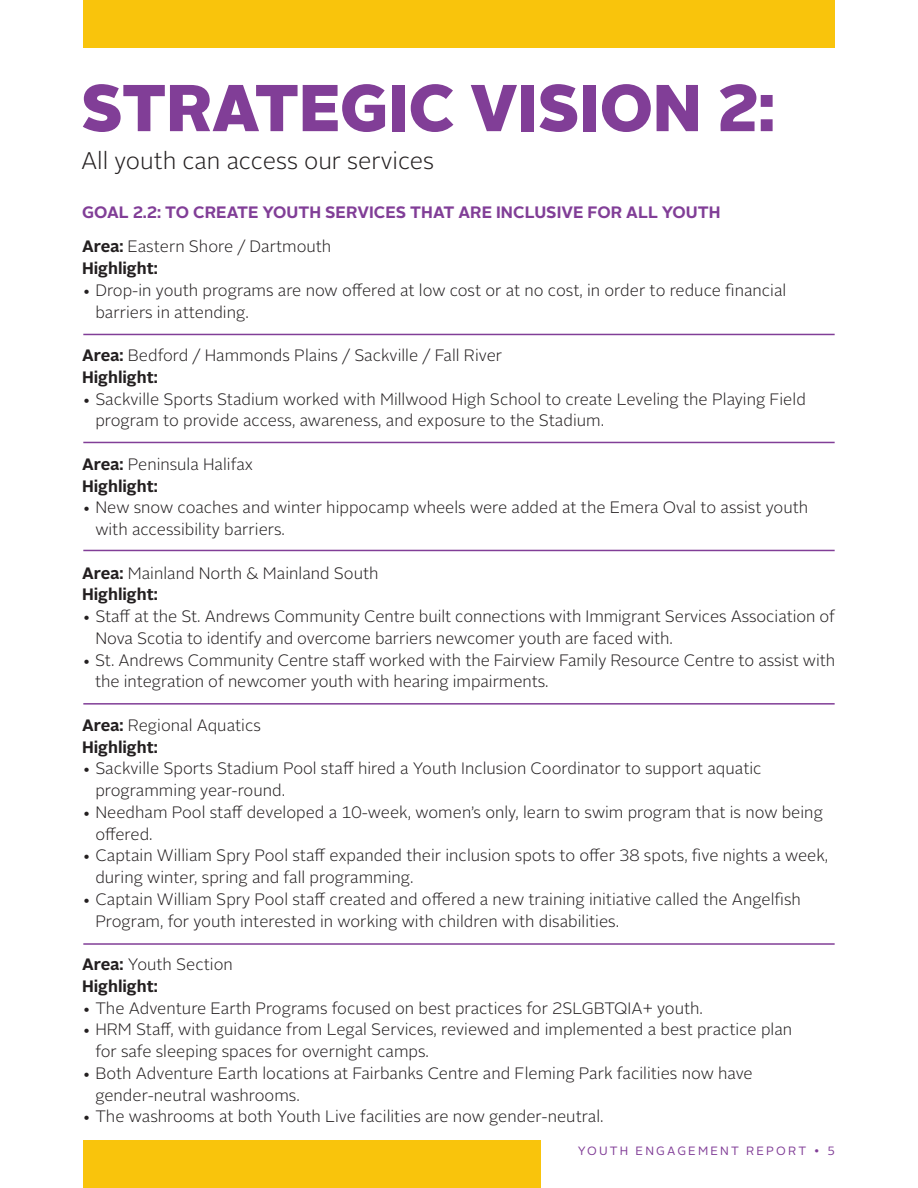
<style>
.page{position:relative;width:918px;height:1188px;background:#fff}
.page>*{position:absolute;margin:0;border:0;box-sizing:border-box;transform-origin:0 0}
.Body{font:900 66px "Alright Sans";color:#813e97}
.Body-2{font:300 24px "Alright Sans";color:#231f20}
.Body-3{font:300 16.5px/21.8px "Alright Sans";color:#231f20}
.Body-4{font:700 16.5px "Alright Sans";color:#231f20}
.Body-5{font:700 16.5px "Alright Sans";color:#813e97}
.t1{font:12px "Alright Sans";letter-spacing:.18em;color:#813e97}
.s1{font-weight:700}
</style>
<div class="page">
<hr style="left:83px;top:334px;width:752px;height:1px;background:#813e97">
<hr style="left:83px;top:442px;width:752px;height:1px;background:#813e97">
<hr style="left:83px;top:550px;width:752px;height:1px;background:#813e97">
<hr style="left:83px;top:703px;width:752px;height:2px;background:#813e97">
<hr style="left:83px;top:943px;width:752px;height:2px;background:#813e97">
<div style="left:83px;top:0;width:752px;height:48px;background:#f9c40c"></div>
<div style="left:83px;top:1140px;width:458px;height:48px;background:#f9c40c"></div>
<p class="Body" style="left:81px;top:61px;width:696px">STRATEGIC VISION 2:</p>
<p class="Body-2" style="left:81px;top:145px;width:355px">All youth can access our services</p>
<p class="Body-5" style="left:82px;top:200px;width:640px">GOAL 2.2: TO CREATE YOUTH SERVICES THAT ARE INCLUSIVE FOR ALL YOUTH</p>
<p class="Body-3" style="left:82px;top:236px;width:251px"><span class="s1">Area:</span> Eastern Shore / Dartmouth</p>
<p class="Body-4" style="left:82px;top:257px;width:77px">Highlight:</p>
<p class="Body-3" style="left:95px;top:280px;width:693px;text-indent:-13px">• Drop-in youth programs are now offered at low cost or at no cost, in order to reduce financial barriers in attending.</p>
<p class="Body-3" style="left:82px;top:345px;width:422px"><span class="s1">Area:</span> Bedford / Hammonds Plains / Sackville / Fall River</p>
<p class="Body-4" style="left:82px;top:365px;width:77px">Highlight:</p>
<p class="Body-3" style="left:95px;top:388px;width:712px;text-indent:-13px">• Sackville Sports Stadium worked with Millwood High School to create Leveling the Playing Field program to provide access, awareness, and exposure to the Stadium.</p>
<p class="Body-3" style="left:82px;top:454px;width:173px"><span class="s1">Area:</span> Peninsula Halifax</p>
<p class="Body-4" style="left:82px;top:474px;width:77px">Highlight:</p>
<p class="Body-3" style="left:95px;top:497px;width:714px;text-indent:-13px">• New snow coaches and winter hippocamp wheels were added at the Emera Oval to assist youth with accessibility barriers.</p>
<p class="Body-3" style="left:82px;top:562px;width:298px"><span class="s1">Area:</span> Mainland North &amp; Mainland South</p>
<p class="Body-4" style="left:82px;top:583px;width:77px">Highlight:</p>
<p class="Body-3" style="left:95px;top:606px;width:741px;text-indent:-13px">• Staff at the St. Andrews Community Centre built connections with Immigrant Services Association of<br>Nova Scotia to identify and overcome barriers newcomer youth are faced with.</p>
<p class="Body-3" style="left:95px;top:649px;width:741px;text-indent:-13px">• St. Andrews Community Centre staff worked with the Fairview Family Resource Centre to assist with the integration of newcomer youth with hearing impairments.</p>
<p class="Body-3" style="left:82px;top:715px;width:180px"><span class="s1">Area:</span> Regional Aquatics</p>
<p class="Body-4" style="left:82px;top:735px;width:77px">Highlight:</p>
<p class="Body-3" style="left:95px;top:758px;width:668px;text-indent:-13px">• Sackville Sports Stadium Pool staff hired a Youth Inclusion Coordinator to support aquatic programming year-round.</p>
<p class="Body-3" style="left:95px;top:802px;width:729px;text-indent:-13px">• Needham Pool staff developed a 10-week, women’s only, learn to swim program that is now being offered.</p>
<p class="Body-3" style="left:95px;top:845px;width:735px;text-indent:-13px">• Captain William Spry Pool staff expanded their inclusion spots to offer 38 spots, five nights a week, during winter, spring and fall programming.</p>
<p class="Body-3" style="left:95px;top:889px;width:707px;text-indent:-13px">• Captain William Spry Pool staff created and offered a new training initiative called the Angelfish<br>Program, for youth interested in working with children with disabilities.</p>
<p class="Body-3" style="left:82px;top:954px;width:152px"><span class="s1">Area:</span> Youth Section</p>
<p class="Body-4" style="left:82px;top:974px;width:77px">Highlight:</p>
<p class="Body-3" style="left:82px;top:997px;width:622px">• The Adventure Earth Programs focused on best practices for 2SLGBTQIA+ youth.</p>
<p class="Body-3" style="left:95px;top:1019px;width:698px;text-indent:-13px">• HRM Staff, with guidance from Legal Services, reviewed and implemented a best practice plan for safe sleeping spaces for overnight camps.</p>
<p class="Body-3" style="left:95px;top:1063px;width:659px;text-indent:-13px">• Both Adventure Earth locations at Fairbanks Centre and Fleming Park facilities now have gender-neutral washrooms.</p>
<p class="Body-3" style="left:82px;top:1106px;width:523px">• The washrooms at both Youth Live facilities are now gender-neutral.</p>
<p class="t1" style="left:578px;top:1143px;width:259px">YOUTH ENGAGEMENT REPORT • 5</p>
</div>
